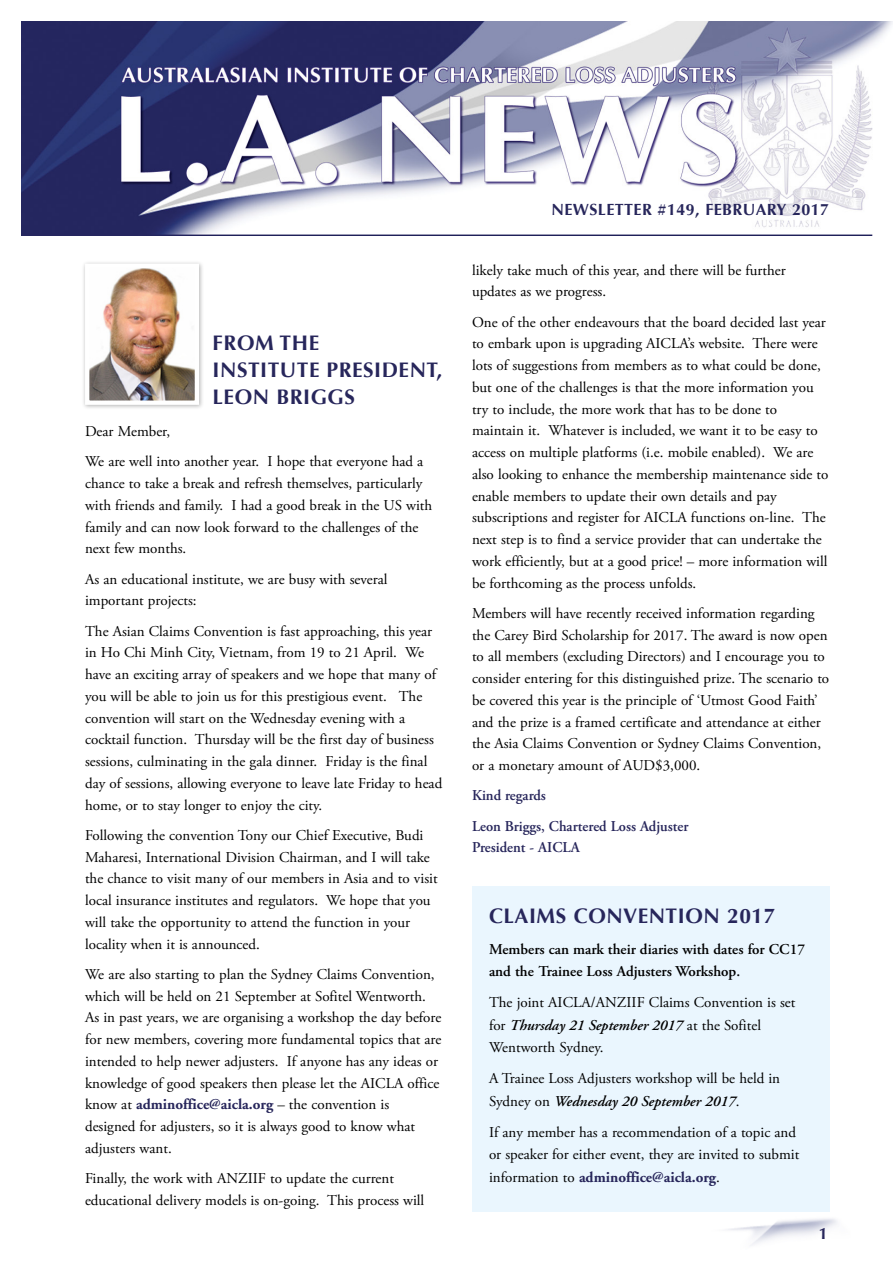
<style>
.page{position:relative;width:893px;height:1263px;background:#fff}
.page>*{position:absolute;margin:0;border:0;box-sizing:border-box;transform-origin:0 0}
.t1{font:700 21px/27px "Optima";letter-spacing:.025em;color:#27265b}
.t2{font:700 16.2px "Optima";letter-spacing:.025em;color:#27265b}
.t3{font:15px/21.8px "Adobe Garamond Pro";color:#000}
.t4{font:600 15px/22.5px "Adobe Garamond Pro";color:#000}
.t5{font:600 15px/30.3px "Adobe Garamond Pro";color:#27265b}
.t6{font:700 15px "Adobe Garamond";color:#27265b}
.s1{font-family:"Adobe Garamond";font-weight:700;color:#27265b}
.s2{font-weight:600;font-style:italic}
.s3{font-family:"Adobe Garamond Pro";font-weight:400;color:#000}
</style>
<div class="page">
<img style="left:728px;top:1218px;width:109px;height:27px">
<img style="left:21px;top:21px;width:872px;height:214px">
<div style="left:81px;top:260px;width:123px;height:151px;background:#000;opacity:.3"></div>
<img style="left:90px;top:269px;width:104px;height:131px">
<div style="left:472px;top:886px;width:357px;height:326px;background:#eaf6fe"></div>
<h1 class="t1" style="left:213px;top:330px;width:231px">FROM THE<br>INSTITUTE PRESIDENT,<br>LEON BRIGGS</h1>
<p class="t3" style="left:85px;top:417px;width:340px;line-height:30.3px">Dear Member,<br>We are well into another year. I hope that everyone had a</p>
<p class="t3" style="left:85px;top:473px;width:349px">chance to take a break and refresh themselves, particularly with friends and family. I had a good break in the US with family and can now look forward to the challenges of the next few months.</p>
<p class="t3" style="left:85px;top:568px;width:304px">As an educational institute, we are busy with several important projects:</p>
<p class="t3" style="left:85px;top:620px;width:359px">The Asian Claims Convention is fast approaching, this year in Ho Chi Minh City, Vietnam, from 19 to 21 April. We have an exciting array of speakers and we hope that many of you will be able to join us for this prestigious event. The convention will start on the Wednesday evening with a cocktail function. Thursday will be the first day of business sessions, culminating in the gala dinner. Friday is the final day of sessions, allowing everyone to leave late Friday to head home, or to stay longer to enjoy the city.</p>
<p class="t3" style="left:85px;top:825px;width:354px">Following the convention Tony our Chief Executive, Budi Maharesi, International Division Chairman, and I will take the chance to visit many of our members in Asia and to visit local insurance institutes and regulators. We hope that you will take the opportunity to attend the function in your locality when it is announced.</p>
<p class="t3" style="left:85px;top:964px;width:358px">We are also starting to plan the Sydney Claims Convention, which will be held on 21 September at Sofitel Wentworth.<br>As in past years, we are organising a workshop the day before for new members, covering more fundamental topics that are intended to help newer adjusters. If anyone has any ideas or knowledge of good speakers then please let the AICLA office know at <span class="s1">adminoffice@aicla.org</span> – the convention is designed for adjusters, so it is always good to know what adjusters want.</p>
<p class="t3" style="left:85px;top:1168px;width:341px">Finally, the work with ANZIIF to update the current educational delivery models is on-going. This process will</p>
<p class="t2" style="left:551px;top:200px;width:279px">NEWSLETTER #149, FEBRUARY 2017</p>
<p class="t3" style="left:472px;top:259px;width:315px">likely take much of this year, and there will be further updates as we progress.</p>
<p class="t3" style="left:472px;top:311px;width:358px">One of the other endeavours that the board decided last year to embark upon is upgrading AICLA’s website. There were lots of suggestions from members as to what could be done, but one of the challenges is that the more information you try to include, the more work that has to be done to maintain it. Whatever is included, we want it to be easy to access on multiple platforms (i.e. mobile enabled). We are also looking to enhance the membership maintenance side to enable members to update their own details and pay subscriptions and register for AICLA functions on-line. The next step is to find a service provider that can undertake the work efficiently, but at a good price! – more information will be forthcoming as the process unfolds.</p>
<p class="t3" style="left:472px;top:603px;width:359px">Members will have recently received information regarding the Carey Bird Scholarship for 2017. The award is now open to all members (excluding Directors) and I encourage you to consider entering for this distinguished prize. The scenario to be covered this year is the principle of ‘Utmost Good Faith’ and the prize is a framed certificate and attendance at either the Asia Claims Convention or Sydney Claims Convention, or a monetary amount of AUD$3,000.</p>
<p class="t5" style="left:472px;top:781px;width:218px">Kind regards<br>Leon Briggs, Chartered Loss Adjuster</p>
<p class="t5" style="left:472px;top:833px;width:109px">President - AICLA</p>
<h1 class="t1" style="left:489px;top:902px;width:288px">CLAIMS CONVENTION 2017</h1>
<p class="t4" style="left:489px;top:938px;width:317px">Members can mark their diaries with dates for CC17 and the Trainee Loss Adjusters Workshop.</p>
<p class="t3" style="left:489px;top:992px;width:308px;line-height:22.5px">The joint AICLA/ANZIIF Claims Convention is set for <span class="s2">Thursday 21 September 2017</span> at the Sofitel<br>Wentworth Sydney.</p>
<p class="t3" style="left:489px;top:1068px;width:293px;line-height:22.5px">A Trainee Loss Adjusters workshop will be held in<br>Sydney on <span class="s2">Wednesday 20 September 2017</span>.</p>
<p class="t3" style="left:489px;top:1121px;width:312px;line-height:22.5px">If any member has a recommendation of a topic and or speaker for either event, they are invited to submit</p>
<p class="t6" style="left:489px;top:1169px;width:232px"><span class="s3">information to</span> adminoffice@aicla.org<span class="s3">.</span></p>
<p class="t2" style="left:819px;top:1224px;width:10px">1</p>
</div>
